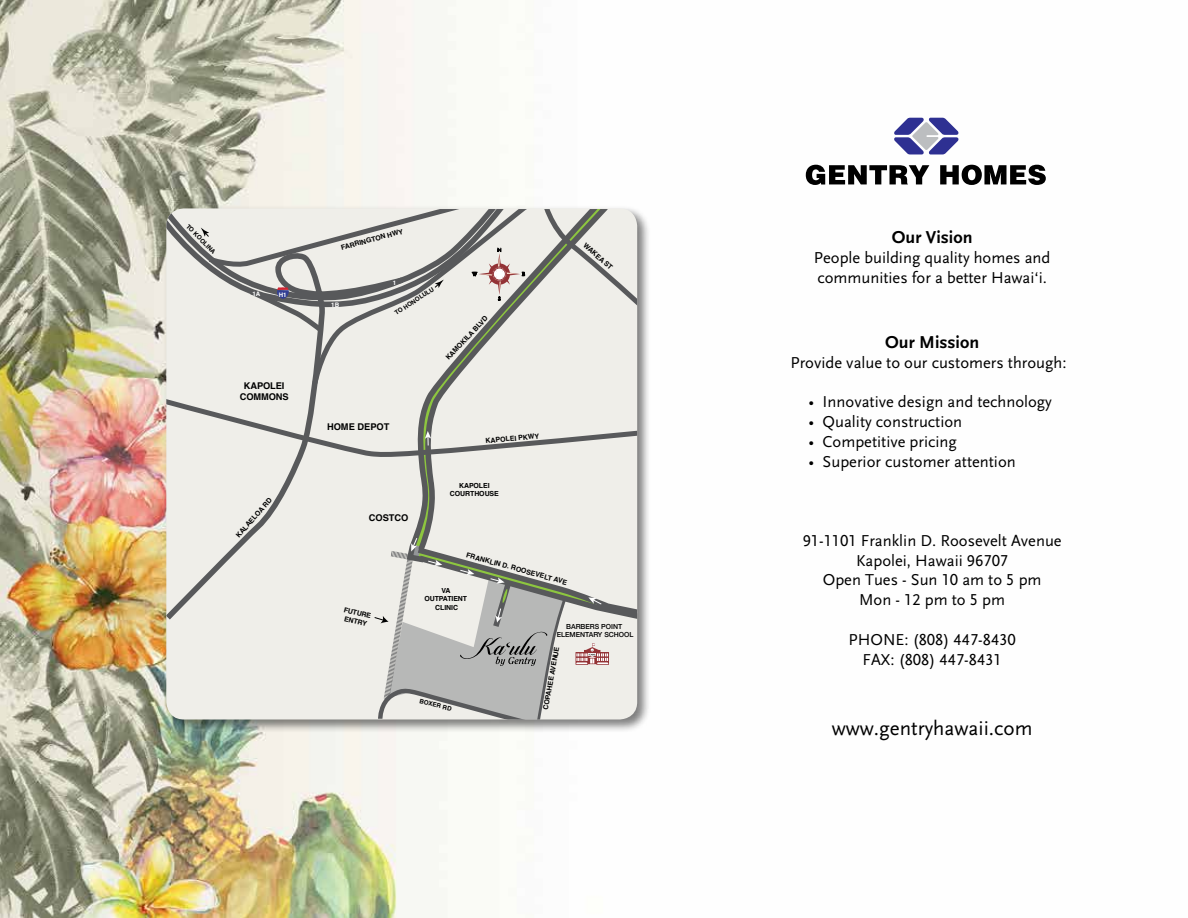
<style>
.page{position:relative;width:1188px;height:918px;background:#fff}
.page>*{position:absolute;margin:0;border:0;box-sizing:border-box;transform-origin:0 0}
.t1{font:21px "Scala Sans LF Hwn";color:#000}
.t2{font:700 18px "Scala Sans LF Hwn";color:#000}
.t3{font:16.5px/19.8px "Scala Sans LF Hwn";color:#000;text-align:center}
.t4{font:700 9.3px/11.1px "Helvetica";letter-spacing:-.005em;color:#000;text-align:center}
.t5{font:700 6.9px/8.4px "Helvetica";letter-spacing:-.01em;color:#000;text-align:center}
.t6{font:500 6.9px/8.4px "Helvetica Neue";color:#000;text-align:center}
.t7{font:700 6.15px "Helvetica";color:#000}
.t8{font:700 6.15px "Helvetica";color:#fff}
</style>
<div class="page">
<img style="left:0;top:0;width:1040px;height:918px">
<div style="left:163px;top:206px;width:488px;height:527px;background:#000;opacity:.5"></div>
<div style="left:166px;top:208px;width:471px;height:512px;background:#efeee9;border-radius:18px"></div>
<svg style="left:166px;top:368px;width:151px;height:255px"></svg>
<svg style="left:310px;top:209px;width:327px;height:179px"></svg>
<svg style="left:166px;top:209px;width:237px;height:125px"></svg>
<svg style="left:166px;top:395px;width:471px;height:66px"></svg>
<svg style="left:403px;top:209px;width:201px;height:328px"></svg>
<svg style="left:806px;top:165px;width:123px;height:20px"></svg>
<svg style="left:940px;top:165px;width:106px;height:20px"></svg>
<svg style="left:893px;top:118px;width:66px;height:36px"></svg>
<svg style="left:374px;top:537px;width:263px;height:183px"></svg>
<p class="t7" style="left:191px;top:222px;width:40px;rotate:45deg">TO KOOLINA</p>
<p class="t8" style="left:253px;top:289px;width:9px">1A</p>
<p class="t8" style="left:279px;top:290px;width:9px">H1</p>
<p class="t4" style="left:240px;top:380px;width:50px">KAPOLEI<br>COMMONS</p>
<p class="t5" style="left:234px;top:534px;width:52px;rotate:-48deg">KALAELOA RD</p>
<p class="t5" style="left:340px;top:244px;width:66px;rotate:-15deg">FARRINGTON HWY</p>
<p class="t8" style="left:331px;top:300px;width:9px">1B</p>
<p class="t8" style="left:393px;top:278px;width:5px">1</p>
<p class="t7" style="left:393px;top:309px;width:47px;rotate:-33deg">TO HONOLULU</p>
<p class="t5" style="left:444px;top:356px;width:59px;rotate:-46deg">KAMOKILA BLVD</p>
<p class="t5" style="left:587px;top:241px;width:38px;rotate:42deg">WAKEA ST</p>
<p class="t4" style="left:327px;top:421px;width:64px">HOME DEPOT</p>
<p class="t4" style="left:369px;top:513px;width:41px">COSTCO</p>
<p class="t5" style="left:485px;top:437px;width:55px;rotate:-6deg">KAPOLEI PKWY</p>
<p class="t5" style="left:450px;top:481px;width:50px">KAPOLEI<br>COURTHOUSE</p>
<p class="t5" style="left:467px;top:551px;width:106px;rotate:15deg">FRANKLIN D. ROOSEVELT AVE</p>
<p class="t5" style="left:345px;top:605px;width:29px;rotate:14deg">FUTURE<br>ENTRY</p>
<p class="t5" style="left:424px;top:587px;width:44px">VA<br>OUTPATIENT<br>CLINIC</p>
<p class="t7" style="left:421px;top:696px;width:34px;rotate:13deg">BOXER RD</p>
<p class="t6" style="left:557px;top:621px;width:78px">BARBERS POINT<br>ELEMENTARY SCHOOL</p>
<p class="t5" style="left:542px;top:709px;width:66px;rotate:-80deg">COPAHEE AVENUE</p>
<p class="t2" style="left:892px;top:228px;width:82px">Our Vision</p>
<p class="t3" style="left:814px;top:248px;width:238px;text-align:left">People building quality homes and communities for a better Hawai‘i.</p>
<p class="t2" style="left:885px;top:332px;width:95px">Our Mission</p>
<p class="t3" style="left:791px;top:353px;width:277px">Provide value to our customers through:</p>
<p class="t3" style="left:809px;top:392px;width:245px">• Innovative design and technology</p>
<p class="t3" style="left:809px;top:412px;width:155px">• Quality construction</p>
<p class="t3" style="left:809px;top:432px;width:150px">• Competitive pricing</p>
<p class="t3" style="left:809px;top:452px;width:209px">• Superior customer attention</p>
<p class="t3" style="left:803px;top:531px;width:260px">91-1101 Franklin D. Roosevelt Avenue<br>Kapolei, Hawaii 96707<br>Open Tues - Sun 10 am to 5 pm<br>Mon - 12 pm to 5 pm</p>
<p class="t3" style="left:849px;top:630px;width:169px">PHONE: (808) 447-8430<br>FAX: (808) 447-8431</p>
<p class="t1" style="left:832px;top:717px;width:202px">www.gentryhawaii.com</p>
</div>
